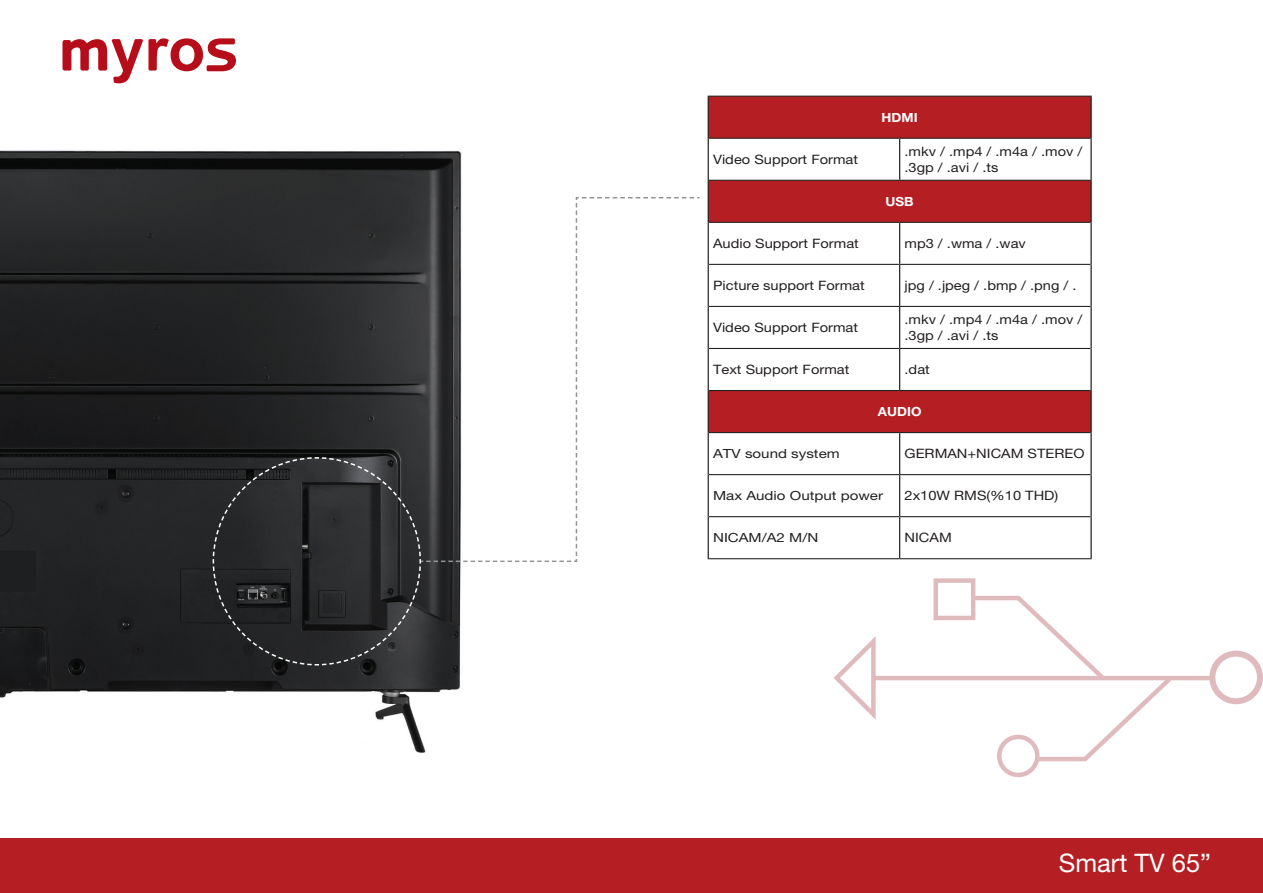
<style>
.page{position:relative;width:1263px;height:893px;background:#fff}
.page>*{position:absolute;margin:0;border:0;box-sizing:border-box;transform-origin:0 0}
.t1{font:25.5px "Helvetica Neue LT Pro";color:#fff}
.t2{font:12.9px/15.6px "Helvetica Neue LT Pro";color:#231f20;scale:1.13 1}
.t3{font:12.6px "Helvetica Neue LT Pro";color:#231f20;scale:1.2 1}
.t4{font:700 12.6px "Helvetica Neue LT Pro";color:#fff;scale:1.07 1}
</style>
<div class="page">
<img style="left:0;top:150px;width:462px;height:603px">
<div style="left:0;top:839px;width:1263px;height:54px;background:#b51f23"></div>
<svg style="left:63px;top:38px;width:173px;height:45px"></svg>
<svg style="left:212px;top:197px;width:250px;height:469px;background:#2a2b2d"></svg>
<svg style="left:419px;top:196px;width:281px;height:367px"></svg>
<svg style="left:947px;top:593px;width:229px;height:170px"></svg>
<div style="left:999px;top:737px;width:38px;height:38px;background:#fff;border-radius:50%"></div>
<div style="left:997px;top:735px;width:42px;height:42px;border:4px solid #991b22;border-radius:50%"></div>
<hr style="left:867px;top:676px;width:367px;height:4px;background:#e0bbbd">
<svg style="left:833px;top:636px;width:45px;height:84px"></svg>
<div style="left:1212px;top:654px;width:48px;height:47px;background:#fff;border-radius:50%"></div>
<div style="left:1209px;top:651px;width:54px;height:53px;border:6px solid #991b22;border-radius:50%"></div>
<svg style="left:933px;top:578px;width:42px;height:42px"></svg>
<svg style="left:709px;top:97px;width:381px;height:335px"></svg>
<hr style="left:708px;top:96px;width:192px;height:1px;background:#231f20">
<hr style="left:900px;top:96px;width:192px;height:1px;background:#231f20">
<hr style="left:709px;top:138px;width:191px;height:1px;background:#231f20">
<hr style="left:900px;top:138px;width:190px;height:1px;background:#231f20">
<hr style="left:709px;top:180px;width:191px;height:1px;background:#231f20">
<hr style="left:900px;top:180px;width:190px;height:1px;background:#231f20">
<hr style="left:709px;top:222px;width:191px;height:1px;background:#231f20">
<hr style="left:900px;top:222px;width:190px;height:1px;background:#231f20">
<hr style="left:709px;top:264px;width:191px;height:1px;background:#231f20">
<hr style="left:900px;top:264px;width:190px;height:1px;background:#231f20">
<hr style="left:709px;top:306px;width:191px;height:1px;background:#231f20">
<hr style="left:900px;top:306px;width:190px;height:1px;background:#231f20">
<hr style="left:709px;top:348px;width:191px;height:1px;background:#231f20">
<hr style="left:900px;top:348px;width:190px;height:1px;background:#231f20">
<hr style="left:709px;top:390px;width:191px;height:1px;background:#231f20">
<hr style="left:900px;top:390px;width:190px;height:1px;background:#231f20">
<hr style="left:709px;top:432px;width:191px;height:1px;background:#231f20">
<hr style="left:900px;top:432px;width:190px;height:1px;background:#231f20">
<hr style="left:709px;top:474px;width:191px;height:1px;background:#231f20">
<hr style="left:900px;top:474px;width:190px;height:1px;background:#231f20">
<hr style="left:709px;top:516px;width:191px;height:1px;background:#231f20">
<hr style="left:900px;top:516px;width:190px;height:1px;background:#231f20">
<hr style="left:708px;top:558px;width:192px;height:1px;background:#231f20">
<hr style="left:900px;top:558px;width:192px;height:1px;background:#231f20">
<hr style="left:708px;top:97px;width:1px;height:41px;background:#231f20">
<hr style="left:1090px;top:97px;width:2px;height:41px;background:#231f20">
<hr style="left:708px;top:138px;width:1px;height:42px;background:#231f20">
<hr style="left:899px;top:139px;width:1px;height:41px;background:#231f20">
<hr style="left:1090px;top:138px;width:2px;height:42px;background:#231f20">
<hr style="left:708px;top:180px;width:1px;height:42px;background:#231f20">
<hr style="left:1090px;top:180px;width:2px;height:42px;background:#231f20">
<hr style="left:708px;top:222px;width:1px;height:42px;background:#231f20">
<hr style="left:899px;top:223px;width:1px;height:41px;background:#231f20">
<hr style="left:1090px;top:222px;width:2px;height:42px;background:#231f20">
<hr style="left:708px;top:264px;width:1px;height:42px;background:#231f20">
<hr style="left:899px;top:265px;width:1px;height:41px;background:#231f20">
<hr style="left:1090px;top:264px;width:2px;height:42px;background:#231f20">
<hr style="left:708px;top:306px;width:1px;height:42px;background:#231f20">
<hr style="left:899px;top:307px;width:1px;height:41px;background:#231f20">
<hr style="left:1090px;top:306px;width:2px;height:42px;background:#231f20">
<hr style="left:708px;top:348px;width:1px;height:42px;background:#231f20">
<hr style="left:899px;top:349px;width:1px;height:41px;background:#231f20">
<hr style="left:1090px;top:348px;width:2px;height:42px;background:#231f20">
<hr style="left:708px;top:390px;width:1px;height:43px;background:#231f20">
<hr style="left:1090px;top:390px;width:2px;height:43px;background:#231f20">
<hr style="left:708px;top:433px;width:1px;height:42px;background:#231f20">
<hr style="left:899px;top:433px;width:1px;height:41px;background:#231f20">
<hr style="left:1090px;top:433px;width:2px;height:42px;background:#231f20">
<hr style="left:708px;top:475px;width:1px;height:42px;background:#231f20">
<hr style="left:899px;top:475px;width:1px;height:41px;background:#231f20">
<hr style="left:1090px;top:475px;width:2px;height:42px;background:#231f20">
<hr style="left:708px;top:517px;width:1px;height:41px;background:#231f20">
<hr style="left:899px;top:517px;width:1px;height:41px;background:#231f20">
<hr style="left:1090px;top:517px;width:2px;height:41px;background:#231f20">
<p class="t4" style="left:882px;top:109px;width:35px">HDMI</p>
<p class="t2" style="left:713px;top:151px;width:130px">Video Support Format</p>
<p class="t2" style="left:904px;top:144px;width:159px">.mkv / .mp4 / .m4a / .mov / .3gp / .avi / .ts</p>
<p class="t4" style="left:886px;top:193px;width:28px">USB</p>
<p class="t2" style="left:713px;top:235px;width:130px">Audio Support Format</p>
<p class="t2" style="left:904px;top:235px;width:109px">mp3 / .wma / .wav</p>
<p class="t2" style="left:713px;top:277px;width:136px">Picture support Format</p>
<p class="t2" style="left:904px;top:277px;width:154px">jpg / .jpeg / .bmp / .png / .</p>
<p class="t2" style="left:713px;top:319px;width:130px">Video Support Format</p>
<p class="t2" style="left:904px;top:312px;width:159px">.mkv / .mp4 / .m4a / .mov / .3gp / .avi / .ts</p>
<p class="t2" style="left:713px;top:362px;width:122px">Text Support Format</p>
<p class="t2" style="left:904px;top:362px;width:24px">.dat</p>
<p class="t4" style="left:878px;top:404px;width:42px">AUDIO</p>
<p class="t3" style="left:713px;top:446px;width:107px">ATV sound system</p>
<p class="t2" style="left:904px;top:446px;width:161px">GERMAN+NICAM STEREO</p>
<p class="t3" style="left:713px;top:488px;width:143px">Max Audio Output power</p>
<p class="t2" style="left:904px;top:488px;width:138px">2x10W RMS(%10 THD)</p>
<p class="t3" style="left:713px;top:530px;width:89px">NICAM/A2 M/N</p>
<p class="t2" style="left:904px;top:530px;width:43px">NICAM</p>
<h1 class="t1" style="left:1059px;top:848px;width:154px">Smart TV 65”</h1>
</div>
